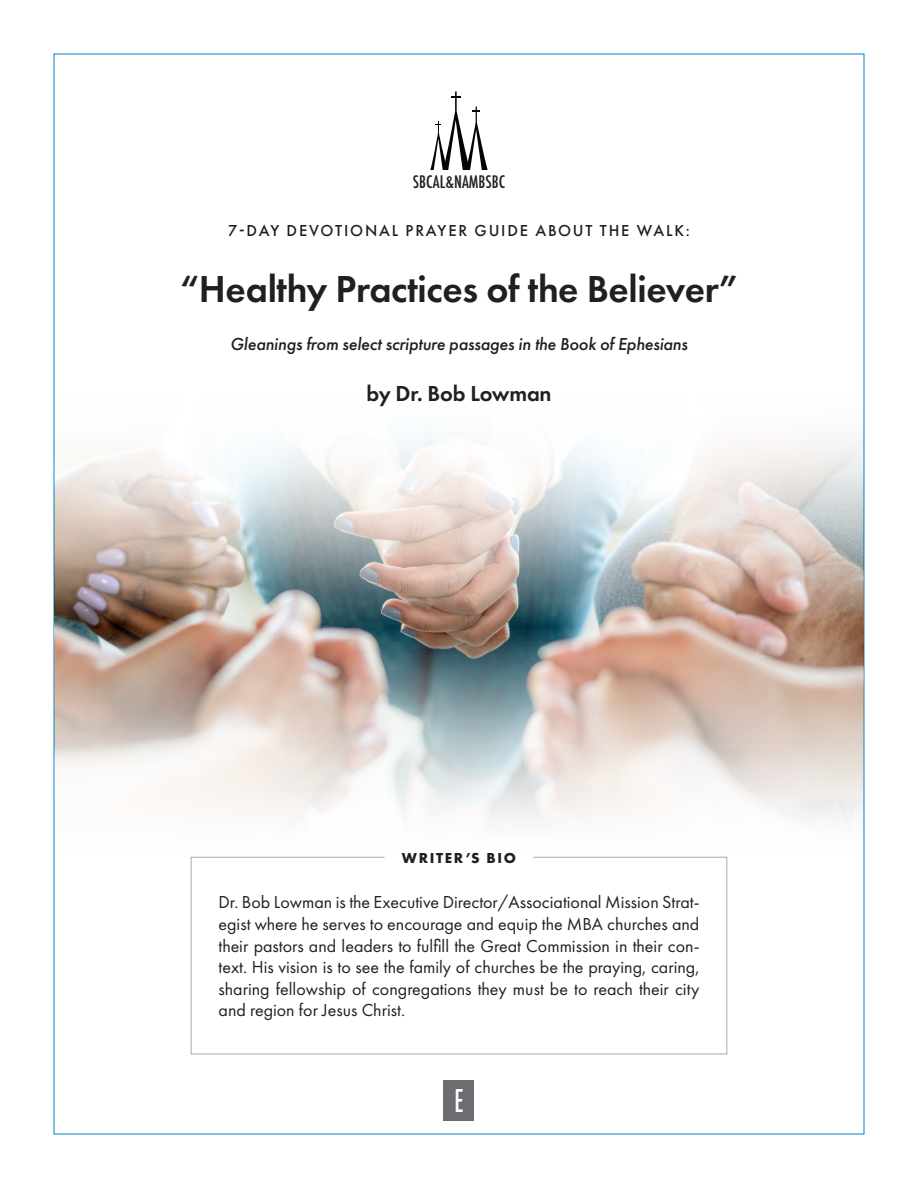
<style>
.page{position:relative;width:918px;height:1188px;background:#fff}
.page>*{position:absolute;margin:0;border:0;box-sizing:border-box;transform-origin:0 0}
.t1{font:600 39px "Futura PT";letter-spacing:-.01em;color:#231f20}
.t2{font:500 34.35px "Futura PT Cond";color:#fff;scale:.83 1}
.t3{font:600 22.5px "Futura PT";letter-spacing:-.01em;color:#231f20}
.t4{font:18px/21.6px "Futura PT";color:#231f20;text-align:justify}
.t5{font:italic 500 18px "Futura PT";letter-spacing:-.01em;color:#231f20}
.t6{font:500 condensed 16.8px "Futura";color:#231f20}
.t7{font:500 16.5px "Futura PT";letter-spacing:.11em;color:#231f20}
.t8{font:700 15px "Futura PT";letter-spacing:.11em;color:#231f20}
</style>
<div class="page">
<img style="left:54px;top:384px;width:810px;height:473px">
<svg style="left:430px;top:92px;width:58px;height:78px"></svg>
<div style="left:444px;top:1080px;width:30px;height:40px;background:#6c6d70"></div>
<svg style="left:190px;top:856px;width:538px;height:199px"></svg>
<p class="t6" style="left:413px;top:171px;width:94px">SBCAL&amp;NAMBSBC</p>
<p class="t7" style="left:228px;top:221px;width:463px">7-DAY DEVOTIONAL PRAYER GUIDE ABOUT THE WALK:</p>
<p class="t1" style="left:180px;top:265px;width:559px">“Healthy Practices of the Believer”</p>
<p class="t5" style="left:230px;top:333px;width:459px">Gleanings from select scripture passages in the Book of Ephesians</p>
<p class="t3" style="left:366px;top:380px;width:187px">by Dr. Bob Lowman</p>
<p class="t8" style="left:402px;top:848px;width:116px">WRITER’S BIO</p>
<p class="t4" style="left:219px;top:892px;width:482px">Dr. Bob Lowman is the Executive Director/Associational Mission Strat&shy;egist where he serves to encourage and equip the MBA churches and their pastors and leaders to fulfill the Great Commission in their con&shy;text. His vision is to see the family of churches be the praying, caring, sharing fellowship of congregations they must be to reach their city and region for Jesus Christ.</p>
<p class="t2" style="left:454px;top:1080px;width:13px">E</p>
</div>
